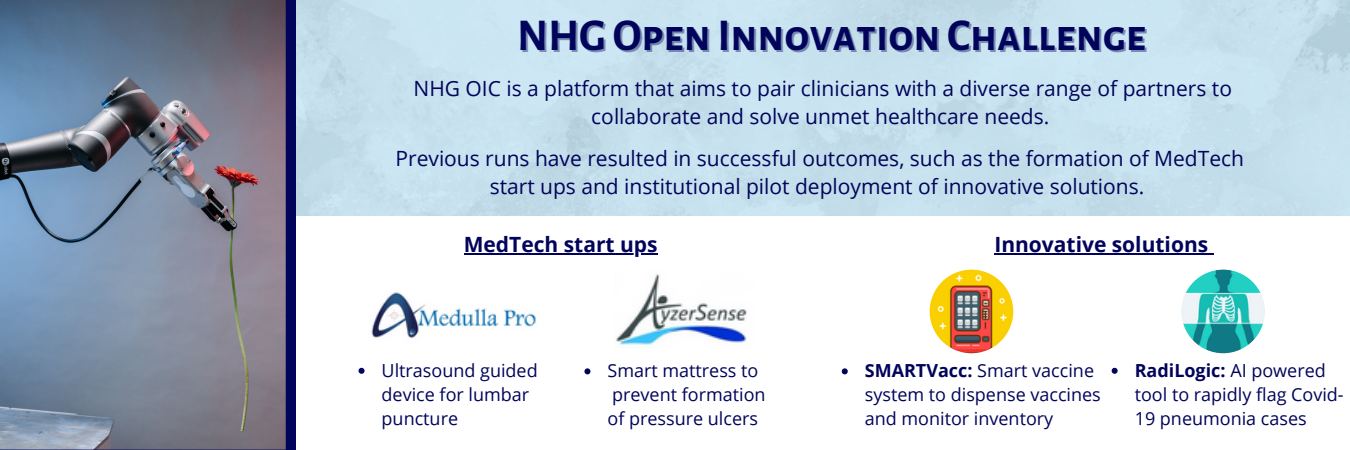
<style>
.page{position:relative;width:1350px;height:450px;background:#fff}
.page>*{position:absolute;margin:0;border:0;box-sizing:border-box;transform-origin:0 0}
.t1{font:700 44.7px "Alegreya Sans SC";color:#01045a}
.t2{font:21px/27.9px "Open Sans";color:#01045a;text-align:center}
.t3{font:700 21px "Open Sans";color:#01045a}
.t4{font:18px/24px "Open Sans";color:#01045a}
.s1{font-weight:700}
</style>
<div class="page">
<div style="left:0;top:0;width:296px;height:450px;background:#01045a"></div>
<img style="left:0;top:0;width:286px;height:450px">
<img style="left:930px;top:270px;width:83px;height:83px;border-radius:50%">
<img style="left:1181px;top:270px;width:84px;height:83px;border-radius:50%">
<img style="left:371px;top:290px;width:167px;height:50px">
<img style="left:614px;top:270px;width:138px;height:79px">
<svg style="left:1112px;top:368px;width:6px;height:6px"></svg>
<hr style="left:464px;top:254px;width:194px;height:1px;background:#01045a">
<svg style="left:359px;top:368px;width:6px;height:6px"></svg>
<svg style="left:584px;top:368px;width:6px;height:6px"></svg>
<hr style="left:994px;top:254px;width:214px;height:1px;background:#01045a">
<svg style="left:842px;top:368px;width:6px;height:6px"></svg>
<h1 class="t1" style="left:517px;top:14px;width:631px">NHGOpenInnovationChallenge</h1>
<p class="t2" style="left:414px;top:74px;width:820px">NHG OIC is a platform that aims to pair clinicians with a diverse range of partners to collaborate and solve unmet healthcare needs.</p>
<p class="t2" style="left:396px;top:144px;width:850px">Previous runs have resulted in successful outcomes, such as the formation of MedTech start ups and institutional pilot deployment of innovative solutions.</p>
<p class="t3" style="left:464px;top:229px;width:195px">MedTech start ups</p>
<p class="t3" style="left:994px;top:229px;width:215px">Innovative solutions</p>
<p class="t4" style="left:382px;top:358px;width:158px">Ultrasound guided device for lumbar puncture</p>
<p class="t4" style="left:608px;top:358px;width:160px">Smart mattress to prevent formation of pressure ulcers</p>
<p class="t4" style="left:865px;top:358px;width:237px"><span class="s1">SMARTVacc:</span> Smart vaccine system to dispense vaccines and monitor inventory</p>
<p class="t4" style="left:1135px;top:358px;width:211px"><span class="s1">RadiLogic:</span> AI powered tool to rapidly flag Covid-<br>19 pneumonia cases</p>
</div>
